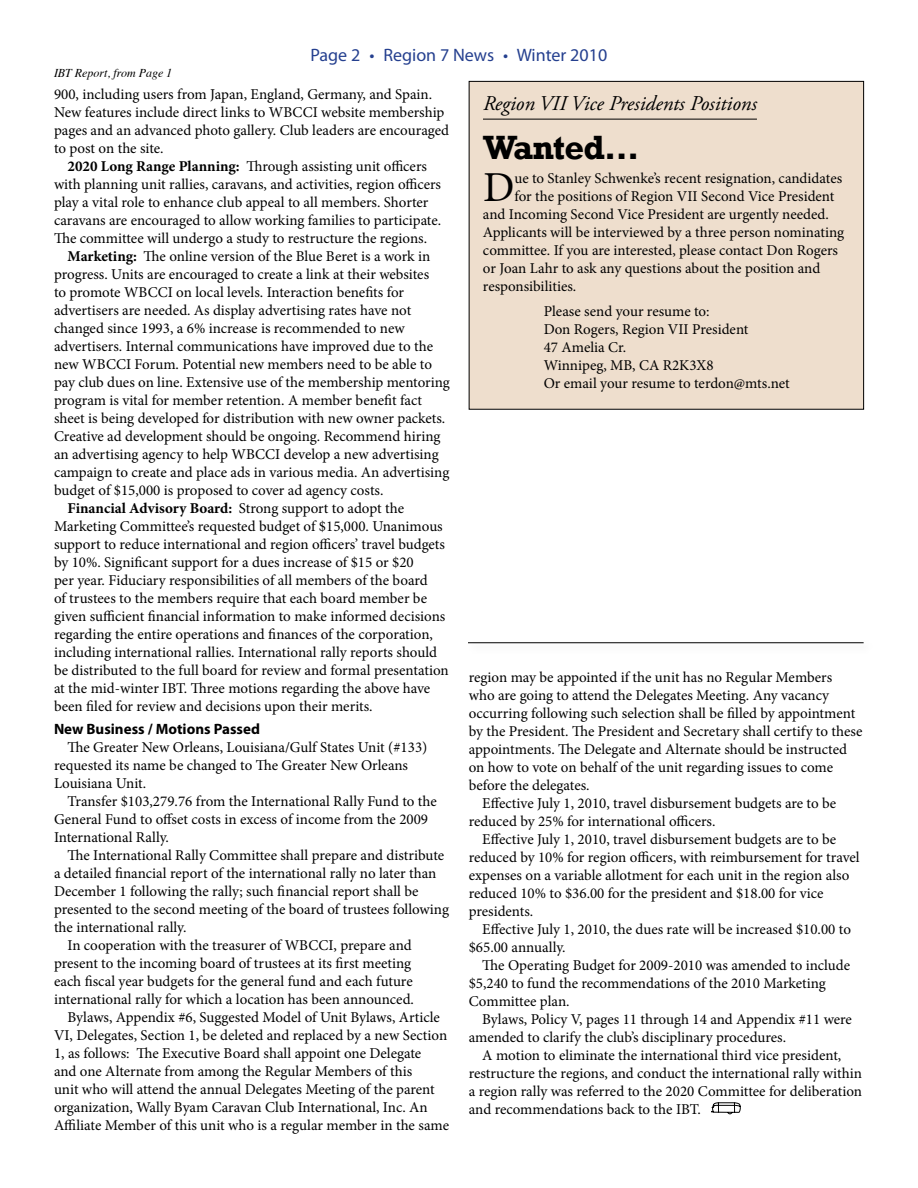
<style>
.page{position:relative;width:918px;height:1188px;background:#fff}
.page>*{position:absolute;margin:0;border:0;box-sizing:border-box;transform-origin:0 0}
.t1{font:42.75px "Minion Pro";color:#000}
.t2{font:700 34.5px "Rockwell";letter-spacing:-.02em;color:#000}
.t3{font:italic 21px "Adobe Garamond Pro";color:#000}
.t4{font:18px "Myriad Pro";color:#25408f}
.t5{font:15px/18px "Minion Pro";color:#000}
.t6{font:700 15px "Minion Pro";color:#000}
.t7{font:700 15px "Myriad Pro";color:#000}
.t8{font:italic 12px "Times";color:#000}
.s1{font-weight:700}
.s2{font-weight:400}
</style>
<div class="page">
<div style="left:464px;top:638px;width:409px;height:17px;background:#000;opacity:.26"></div>
<hr style="left:468px;top:642px;width:396px;height:1px;background:#000">
<div style="left:469px;top:81px;width:395px;height:328px;background:#eedecd"></div>
<hr style="left:483px;top:119px;width:274px;height:1px;background:#000">
<div style="left:469px;top:81px;width:395px;height:329px;border:1px solid #000"></div>
<svg style="left:711px;top:1102px;width:30px;height:13px"></svg>
<p class="t8" style="left:54px;top:62px;width:120px">IBT Report, from Page 1</p>
<p class="t4" style="left:310px;top:44px;width:298px">Page 2 • Region 7 News • Winter 2010</p>
<p class="t5" style="left:54px;top:86px;width:397px">900, including users from Japan, England, Germany, and Spain.<br>New features include direct links to WBCCI website membership pages and an advanced photo gallery. Club leaders are encouraged to post on the site.</p>
<p class="t5" style="left:68px;top:158px;width:361px"><span class="s1">2020 Long Range Planning:</span> Through assisting unit officers</p>
<p class="t5" style="left:54px;top:176px;width:389px">with planning unit rallies, caravans, and activities, region officers</p>
<p class="t5" style="left:54px;top:194px;width:376px">play a vital role to enhance club appeal to all members. Shorter</p>
<p class="t5" style="left:54px;top:212px;width:389px">caravans are encouraged to allow working families to participate.</p>
<p class="t5" style="left:54px;top:230px;width:375px">The committee will undergo a study to restructure the regions.</p>
<p class="t5" style="left:68px;top:248px;width:364px"><span class="s1">Marketing:</span> The online version of the Blue Beret is a work in</p>
<p class="t5" style="left:54px;top:266px;width:377px">progress. Units are encouraged to create a link at their websites</p>
<p class="t5" style="left:54px;top:284px;width:352px">to promote WBCCI on local levels. Interaction benefits for</p>
<p class="t5" style="left:54px;top:302px;width:359px">advertisers are needed. As display advertising rates have not</p>
<p class="t5" style="left:54px;top:320px;width:352px">changed since 1993, a 6% increase is recommended to new</p>
<p class="t5" style="left:54px;top:338px;width:381px">advertisers. Internal communications have improved due to the</p>
<p class="t5" style="left:54px;top:356px;width:379px">new WBCCI Forum. Potential new members need to be able to</p>
<p class="t5" style="left:54px;top:374px;width:398px">pay club dues on line. Extensive use of the membership mentoring</p>
<p class="t5" style="left:54px;top:392px;width:370px">program is vital for member retention. A member benefit fact</p>
<p class="t5" style="left:54px;top:410px;width:393px">sheet is being developed for distribution with new owner packets.</p>
<p class="t5" style="left:54px;top:428px;width:388px">Creative ad development should be ongoing. Recommend hiring</p>
<p class="t5" style="left:54px;top:446px;width:386px">an advertising agency to help WBCCI develop a new advertising</p>
<p class="t5" style="left:54px;top:464px;width:397px">campaign to create and place ads in various media. An advertising</p>
<p class="t5" style="left:54px;top:482px;width:331px">budget of $15,000 is proposed to cover ad agency costs.</p>
<p class="t6" style="left:68px;top:498px;width:338px">Financial Advisory Board: <span class="s2">Strong support to adopt the</span></p>
<p class="t5" style="left:54px;top:518px;width:390px">Marketing Committee’s requested budget of $15,000. Unanimous</p>
<p class="t5" style="left:54px;top:536px;width:393px">support to reduce international and region officers’ travel budgets</p>
<p class="t5" style="left:54px;top:554px;width:361px">by 10%. Significant support for a dues increase of $15 or $20</p>
<p class="t5" style="left:54px;top:572px;width:375px">per year. Fiduciary responsibilities of all members of the board</p>
<p class="t5" style="left:54px;top:590px;width:375px">of trustees to the members require that each board member be</p>
<p class="t5" style="left:54px;top:608px;width:393px">given sufficient financial information to make informed decisions</p>
<p class="t5" style="left:54px;top:626px;width:381px">regarding the entire operations and finances of the corporation,</p>
<p class="t5" style="left:54px;top:644px;width:385px">including international rallies. International rally reports should</p>
<p class="t5" style="left:54px;top:662px;width:396px">be distributed to the full board for review and formal presentation</p>
<p class="t5" style="left:54px;top:680px;width:378px">at the mid-winter IBT. Three motions regarding the above have</p>
<p class="t5" style="left:54px;top:698px;width:320px">been filed for review and decisions upon their merits.</p>
<p class="t7" style="left:54px;top:719px;width:207px">New Business / Motions Passed</p>
<p class="t5" style="left:54px;top:738px;width:375px;text-indent:14px">The Greater New Orleans, Louisiana/Gulf States Unit (#133) requested its name be changed to The Greater New Orleans<br>Louisiana Unit.</p>
<p class="t5" style="left:54px;top:792px;width:384px;text-indent:14px">Transfer $103,279.76 from the International Rally Fund to the<br>General Fund to offset costs in excess of income from the 2009<br>International Rally.</p>
<p class="t5" style="left:68px;top:846px;width:378px">The International Rally Committee shall prepare and distribute</p>
<p class="t5" style="left:54px;top:864px;width:384px">a detailed financial report of the international rally no later than</p>
<p class="t5" style="left:54px;top:882px;width:366px">December 1 following the rally; such financial report shall be</p>
<p class="t5" style="left:54px;top:900px;width:397px">presented to the second meeting of the board of trustees following</p>
<p class="t5" style="left:54px;top:918px;width:134px">the international rally.</p>
<p class="t5" style="left:68px;top:936px;width:346px">In cooperation with the treasurer of WBCCI, prepare and</p>
<p class="t5" style="left:54px;top:954px;width:359px">present to the incoming board of trustees at its first meeting</p>
<p class="t5" style="left:54px;top:972px;width:360px">each fiscal year budgets for the general fund and each future</p>
<p class="t5" style="left:54px;top:990px;width:362px">international rally for which a location has been announced.</p>
<p class="t5" style="left:68px;top:1008px;width:374px">Bylaws, Appendix #6, Suggested Model of Unit Bylaws, Article</p>
<p class="t5" style="left:54px;top:1026px;width:395px">VI, Delegates, Section 1, be deleted and replaced by a new Section</p>
<p class="t5" style="left:54px;top:1044px;width:369px">1, as follows: The Executive Board shall appoint one Delegate</p>
<p class="t5" style="left:54px;top:1062px;width:360px">and one Alternate from among the Regular Members of this</p>
<p class="t5" style="left:54px;top:1080px;width:382px">unit who will attend the annual Delegates Meeting of the parent</p>
<p class="t5" style="left:54px;top:1098px;width:375px">organization, Wally Byam Caravan Club International, Inc. An</p>
<p class="t5" style="left:54px;top:1116px;width:397px">Affiliate Member of this unit who is a regular member in the same</p>
<h3 class="t3" style="left:483px;top:91px;width:275px">Region VII Vice Presidents Positions</h3>
<h2 class="t2" style="left:483px;top:126px;width:157px">Wanted…</h2>
<h1 class="t1" style="left:483px;top:159px;width:33px">D</h1>
<p class="t5" style="left:514px;top:170px;width:329px">ue to Stanley Schwenke’s recent resignation, candidates</p>
<p class="t5" style="left:514px;top:188px;width:322px">for the positions of Region VII Second Vice President</p>
<p class="t5" style="left:483px;top:206px;width:347px">and Incoming Second Vice President are urgently needed.</p>
<p class="t5" style="left:483px;top:224px;width:363px">Applicants will be interviewed by a three person nominating</p>
<p class="t5" style="left:483px;top:242px;width:357px">committee. If you are interested, please contact Don Rogers</p>
<p class="t5" style="left:483px;top:260px;width:339px">or Joan Lahr to ask any questions about the position and</p>
<p class="t5" style="left:483px;top:278px;width:95px">responsibilities.</p>
<p class="t5" style="left:544px;top:302px;width:248px">Please send your resume to:<br>Don Rogers, Region VII President<br>47 Amelia Cr.<br>Winnipeg, MB, CA R2K3X8<br>Or email your resume to terdon@mts.net</p>
<p class="t5" style="left:469px;top:669px;width:365px">region may be appointed if the unit has no Regular Members</p>
<p class="t5" style="left:469px;top:687px;width:362px">who are going to attend the Delegates Meeting. Any vacancy</p>
<p class="t5" style="left:469px;top:705px;width:388px">occurring following such selection shall be filled by appointment</p>
<p class="t5" style="left:469px;top:723px;width:395px">by the President. The President and Secretary shall certify to these</p>
<p class="t5" style="left:469px;top:741px;width:380px">appointments. The Delegate and Alternate should be instructed</p>
<p class="t5" style="left:469px;top:759px;width:366px">on how to vote on behalf of the unit regarding issues to come</p>
<p class="t5" style="left:469px;top:777px;width:122px">before the delegates.</p>
<p class="t5" style="left:482px;top:795px;width:356px">Effective July 1, 2010, travel disbursement budgets are to be</p>
<p class="t5" style="left:469px;top:813px;width:248px">reduced by 25% for international officers.</p>
<p class="t5" style="left:482px;top:831px;width:356px">Effective July 1, 2010, travel disbursement budgets are to be</p>
<p class="t5" style="left:469px;top:849px;width:392px">reduced by 10% for region officers, with reimbursement for travel</p>
<p class="t5" style="left:469px;top:867px;width:382px">expenses on a variable allotment for each unit in the region also</p>
<p class="t5" style="left:469px;top:885px;width:356px">reduced 10% to $36.00 for the president and $18.00 for vice</p>
<p class="t5" style="left:469px;top:903px;width:66px">presidents.</p>
<p class="t5" style="left:482px;top:921px;width:370px">Effective July 1, 2010, the dues rate will be increased $10.00 to</p>
<p class="t5" style="left:469px;top:939px;width:98px">$65.00 annually.</p>
<p class="t5" style="left:482px;top:957px;width:369px">The Operating Budget for 2009-2010 was amended to include</p>
<p class="t5" style="left:469px;top:975px;width:359px">$5,240 to fund the recommendations of the 2010 Marketing</p>
<p class="t5" style="left:469px;top:993px;width:102px">Committee plan.</p>
<p class="t5" style="left:482px;top:1011px;width:371px">Bylaws, Policy V, pages 11 through 14 and Appendix #11 were</p>
<p class="t5" style="left:469px;top:1029px;width:319px">amended to clarify the club’s disciplinary procedures.</p>
<p class="t5" style="left:482px;top:1047px;width:361px">A motion to eliminate the international third vice president,</p>
<p class="t5" style="left:469px;top:1065px;width:395px">restructure the regions, and conduct the international rally within</p>
<p class="t5" style="left:469px;top:1083px;width:395px">a region rally was referred to the 2020 Committee for deliberation</p>
<p class="t5" style="left:469px;top:1101px;width:234px">and recommendations back to the IBT.</p>
</div>
